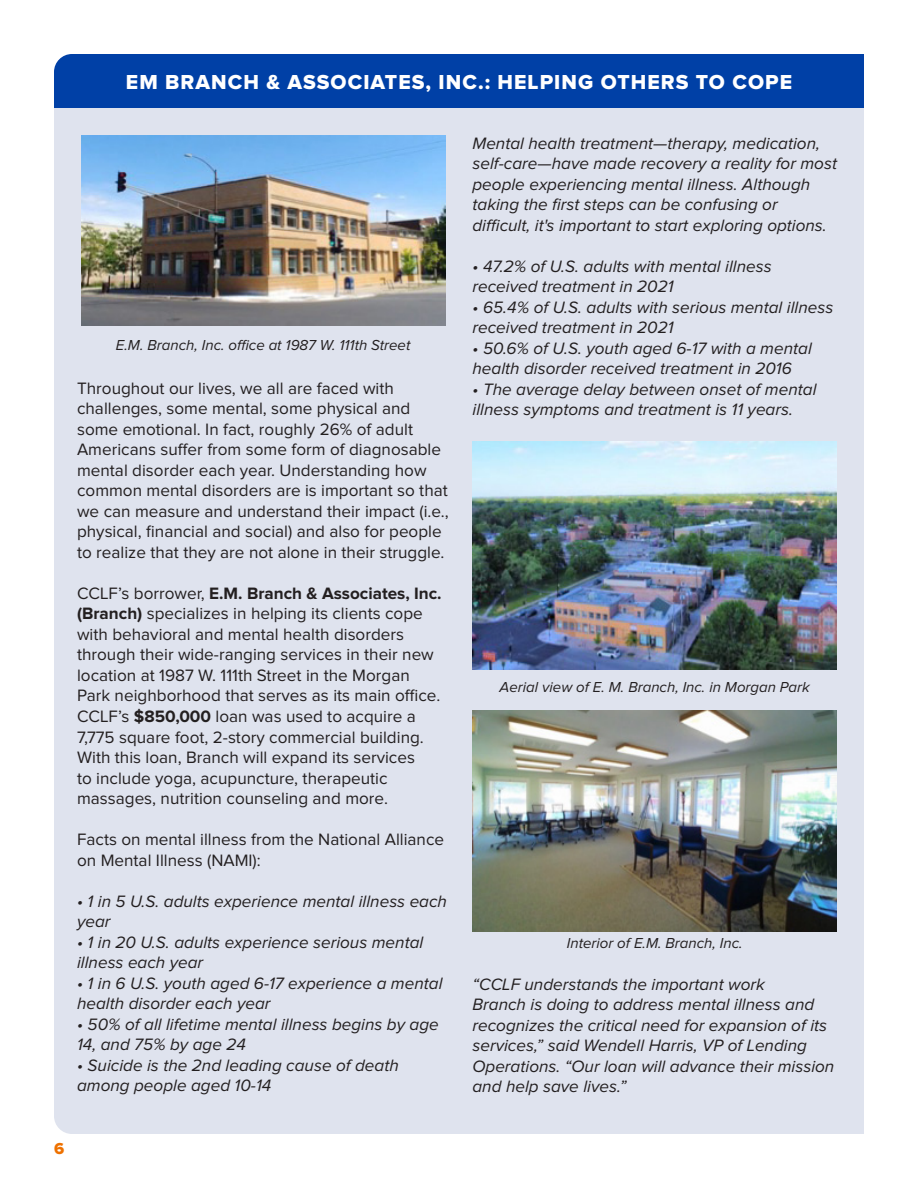
<style>
.page{position:relative;width:918px;height:1188px;background:#fff}
.page>*{position:absolute;margin:0;border:0;box-sizing:border-box;transform-origin:0 0}
.t1{font:21px "Proxima Nova Extrabld";letter-spacing:.05em;color:#fff}
.t2{font:italic 17.1px/20.5px "Proxima Nova";color:#231f20}
.t3{font:17.1px/20.5px "Proxima Nova";color:#231f20}
.t4{font:16.5px "Proxima Nova Extrabld";color:#ee7100}
.t5{font:italic 15px "Proxima Nova";color:#231f20}
.s1{font-weight:700}
</style>
<div class="page">
<div style="left:54px;top:108px;width:810px;height:1026px;background:#dfe3ee"></div>
<div style="left:54px;top:54px;width:810px;height:54px;background:#0040a6"></div>
<img style="left:472px;top:711px;width:365px;height:221px">
<img style="left:472px;top:441px;width:365px;height:229px">
<img style="left:81px;top:135px;width:365px;height:190px">
<p class="t1" style="left:126px;top:72px;width:668px">EM BRANCH &amp; ASSOCIATES, INC.: HELPING OTHERS TO COPE</p>
<p class="t5" style="left:116px;top:338px;width:296px">E.M. Branch, Inc. office at 1987 W. 111th Street</p>
<p class="t3" style="left:77px;top:378px;width:373px">Throughout our lives, we all are faced with challenges, some mental, some physical and some emotional. In fact, roughly 26% of adult Americans suffer from some form of diagnosable mental disorder each year. Understanding how common mental disorders are is important so that we can measure and understand their impact (i.e., physical, financial and social) and also for people to realize that they are not alone in their struggle.</p>
<p class="t3" style="left:77px;top:584px;width:366px">CCLF’s borrower, <span class="s1">E.M. Branch &amp; Associates, Inc. (Branch)</span> specializes in helping its clients cope with behavioral and mental health disorders through their wide-ranging services in their new location at 1987 W. 111th Street in the Morgan Park neighborhood that serves as its main office.<br>CCLF’s <span class="s1">$850,000</span> loan was used to acquire a 7,775 square foot, 2-story commercial building.<br>With this loan, Branch will expand its services<br>to include yoga, acupuncture, therapeutic massages, nutrition counseling and more.</p>
<p class="t3" style="left:77px;top:830px;width:369px">Facts on mental illness from the National Alliance on Mental Illness (NAMI):</p>
<p class="t2" style="left:77px;top:891px;width:371px">• 1 in 5 U.S. adults experience mental illness each year</p>
<p class="t2" style="left:77px;top:932px;width:348px">• 1 in 20 U.S. adults experience serious mental illness each year</p>
<p class="t2" style="left:77px;top:974px;width:367px">• 1 in 6 U.S. youth aged 6-17 experience a mental health disorder each year</p>
<p class="t2" style="left:77px;top:1015px;width:363px">• 50% of all lifetime mental illness begins by age<br>14, and 75% by age 24</p>
<p class="t2" style="left:77px;top:1056px;width:323px">• Suicide is the 2nd leading cause of death among people aged 10-14</p>
<p class="t2" style="left:472px;top:133px;width:366px">Mental health treatment—therapy, medication, self-care—have made recovery a reality for most people experiencing mental illness. Although taking the first steps can be confusing or difficult, it's important to start exploring options.</p>
<p class="t2" style="left:472px;top:256px;width:301px">• 47.2% of U.S. adults with mental illness received treatment in 2021</p>
<p class="t2" style="left:472px;top:297px;width:362px">• 65.4% of U.S. adults with serious mental illness received treatment in 2021</p>
<p class="t2" style="left:472px;top:338px;width:341px">• 50.6% of U.S. youth aged 6-17 with a mental health disorder received treatment in 2016</p>
<p class="t2" style="left:472px;top:380px;width:346px">• The average delay between onset of mental illness symptoms and treatment is 11 years.</p>
<p class="t5" style="left:500px;top:680px;width:312px">Aerial view of E. M. Branch, Inc. in Morgan Park</p>
<p class="t5" style="left:567px;top:936px;width:177px">Interior of E.M. Branch, Inc.</p>
<p class="t2" style="left:472px;top:975px;width:363px">“CCLF understands the important work<br>Branch is doing to address mental illness and recognizes the critical need for expansion of its services,” said Wendell Harris, VP of Lending Operations. “Our loan will advance their mission and help save lives.”</p>
<p class="t4" style="left:54px;top:1141px;width:12px">6</p>
</div>
